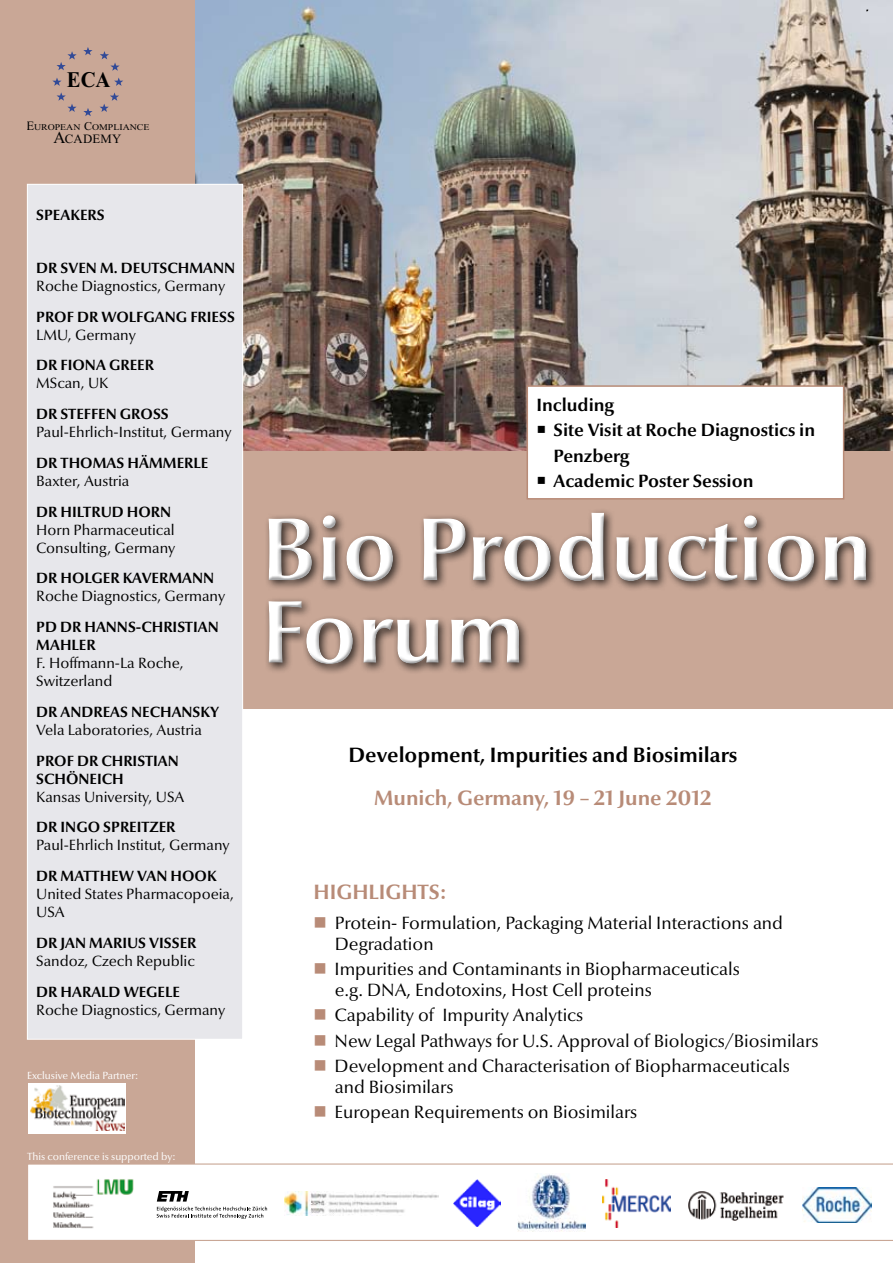
<style>
.page{position:relative;width:893px;height:1263px;background:#fff}
.page>*{position:absolute;margin:0;border:0;box-sizing:border-box;transform-origin:0 0}
.t1{font:700 90px/82.5px "Optima Nova LT";color:#fff}
.t2{font:700 22.2px "Times New Roman";color:#000;scale:.93 1}
.t3{font:700 21px "Optima Nova LT";color:#b88b77}
.t4{font:700 21px "Optima Nova LT";color:#000}
.t5{font:18px/25.2px "Optima Nova LT";color:#000}
.t6{font:700 18px/25.5px "Optima Nova LT";color:#000}
.t7{font:15px/18px "Optima Nova LT";color:#000}
.t8{font:700 15px/18px "Optima Nova LT";color:#000}
.t9{font:12.75px "Times New Roman";letter-spacing:.015em;color:#000}
.t10{font:10.5px "Optima Nova LT";color:#fff}
.t11{font:8.7px "Times New Roman";color:#000;scale:1.13 1}
.s1{font-size:12.75px}
.s2{font-size:11.85px}
.s3{font-size:16.65px}
</style>
<div class="page">
<img style="left:194px;top:0;width:699px;height:451px">
<div style="left:0;top:0;width:194px;height:1263px;background:#c9a796"></div>
<div style="left:180px;top:451px;width:713px;height:258px;background:#c9a796"></div>
<svg style="left:52px;top:78px;width:10px;height:8px"></svg>
<svg style="left:57px;top:92px;width:20px;height:20px"></svg>
<svg style="left:83px;top:108px;width:10px;height:8px"></svg>
<svg style="left:100px;top:92px;width:19px;height:20px"></svg>
<svg style="left:114px;top:77px;width:9px;height:9px"></svg>
<svg style="left:100px;top:51px;width:20px;height:20px"></svg>
<svg style="left:83px;top:47px;width:10px;height:8px"></svg>
<svg style="left:56px;top:51px;width:21px;height:19px"></svg>
<div style="left:27px;top:184px;width:216px;height:855px;background:#e7e7eb"></div>
<div style="left:27px;top:184px;width:216px;height:856px;border:1px solid #fff"></div>
<svg style="left:865px;top:8px;width:4px;height:4px"></svg>
<div style="left:263px;top:508px;width:614px;height:167px;background:#000;opacity:.75"></div>
<div style="left:264px;top:510px;width:607px;height:158px;background:#4b4b4d;opacity:.5"></div>
<svg style="left:28px;top:1163px;width:865px;height:78px"></svg>
<div style="left:527px;top:386px;width:317px;height:113px;background:#fff"></div>
<div style="left:526px;top:385px;width:318px;height:115px;border:2px solid #b88b77"></div>
<div style="left:28px;top:1083px;width:98px;height:51px;background:#fff"></div>
<img style="left:30px;top:1085px;width:94px;height:46px">
<img style="left:453px;top:1179px;width:48px;height:48px">
<img style="left:51px;top:1176px;width:85px;height:52px">
<svg style="left:157px;top:1191px;width:110px;height:28px"></svg>
<img style="left:518px;top:1173px;width:67px;height:58px">
<img style="left:602px;top:1180px;width:69px;height:48px">
<img style="left:688px;top:1189px;width:98px;height:31px">
<img style="left:803px;top:1187px;width:68px;height:35px">
<img style="left:285px;top:1191px;width:153px;height:25px">
<p class="t2" style="left:67px;top:65px;width:48px">ECA</p>
<p class="t11" style="left:26px;top:121px;width:110px"><span class="s1">E</span>UROPEAN <span class="s2">C</span>OMPLIANCE</p>
<p class="t9" style="left:54px;top:130px;width:69px"><span class="s3">A</span>CADEMY</p>
<p class="t8" style="left:36px;top:206px;width:68px">SPEAKERS</p>
<p class="t8" style="left:36px;top:259px;width:200px">DR SVEN M. DEUTSCHMANN</p>
<p class="t7" style="left:36px;top:277px;width:190px">Roche Diagnostics, Germany</p>
<p class="t8" style="left:36px;top:308px;width:192px">PROF DR WOLFGANG FRIESS</p>
<p class="t7" style="left:36px;top:326px;width:101px">LMU, Germany</p>
<p class="t8" style="left:36px;top:356px;width:119px">DR FIONA GREER</p>
<p class="t7" style="left:36px;top:375px;width:74px">MScan, UK</p>
<p class="t8" style="left:36px;top:405px;width:134px">DR STEFFEN GROSS</p>
<p class="t7" style="left:36px;top:423px;width:197px">Paul-Ehrlich-Institut, Germany</p>
<p class="t8" style="left:36px;top:454px;width:174px">DR THOMAS HÄMM ERLE</p>
<p class="t7" style="left:36px;top:472px;width:95px">Baxter, Austria</p>
<p class="t8" style="left:36px;top:503px;width:136px">DR H ILTRUD HORN</p>
<p class="t7" style="left:36px;top:521px;width:141px">Horn Pharmaceutical<br>Consulting, Germany</p>
<p class="t8" style="left:36px;top:569px;width:179px">DR HOLGER KAVERMANN</p>
<p class="t7" style="left:36px;top:588px;width:190px">Roche Diagnostics, Germany</p>
<p class="t8" style="left:36px;top:618px;width:184px">PD DR HANNS-CHRISTIAN<br>MAHLER</p>
<p class="t7" style="left:36px;top:654px;width:149px">F. Hoffmann-La Roche,<br>Switzerland</p>
<p class="t8" style="left:36px;top:703px;width:184px">DR AND REAS NECHANSKY</p>
<p class="t7" style="left:36px;top:721px;width:167px">Vela Laboratories, Austria</p>
<p class="t8" style="left:36px;top:752px;width:144px">PROF DR CHRISTIAN<br>SCHÖNEICH</p>
<p class="t7" style="left:36px;top:788px;width:150px">Kansas University, USA</p>
<p class="t8" style="left:36px;top:818px;width:141px">DR I NGO SPREITZER</p>
<p class="t7" style="left:36px;top:837px;width:195px">Paul-Ehrlich Institut, Germany</p>
<p class="t8" style="left:36px;top:867px;width:182px">DR MATTHEW VAN H OOK</p>
<p class="t7" style="left:36px;top:885px;width:199px">United States Pharmacopoeia,<br>USA</p>
<p class="t8" style="left:36px;top:934px;width:162px">DR JAN MARIUS VISSER</p>
<p class="t7" style="left:36px;top:952px;width:160px">Sandoz, Czech Republic</p>
<p class="t8" style="left:36px;top:983px;width:145px">DR HARALD WEGELE</p>
<p class="t7" style="left:36px;top:1001px;width:190px">Roche Diagnostics, Germany</p>
<p class="t10" style="left:27px;top:1069px;width:113px">Exclusive Media Partner:</p>
<p class="t10" style="left:27px;top:1150px;width:150px">This conference is supported by:</p>
<p class="t6" style="left:537px;top:392px;width:79px">INCLUDING</p>
<p class="t6" style="left:537px;top:418px;width:280px">○ SITE VISIT AT ROCHE DIAGNOSTICS IN<br>PENZBERG</p>
<p class="t6" style="left:537px;top:469px;width:218px">○ ACADEMIC POSTER SESSION</p>
<h1 class="t1" style="left:261px;top:510px;width:612px">BIO PRODUCTION<br>FORUM</h1>
<p class="t4" style="left:349px;top:743px;width:390px">DEVELOPMENT, I MPURITIES AND BIOSIMILARS</p>
<p class="t3" style="left:374px;top:785px;width:339px">MUNICH, GERMANY, 19 – 21 JUNE 2012</p>
<p class="t3" style="left:314px;top:880px;width:134px">HIGHLIGHTS:</p>
<p class="t5" style="left:335px;top:912px;width:450px;line-height:21px">Protein- Formulation, Packaging Material Interactions and<br>Degradation</p>
<p class="t5" style="left:335px;top:959px;width:407px;line-height:21px">Impurities and Contaminants in Biopharmaceuticals e.g. DNA, Endotoxins, Host Cell proteins</p>
<p class="t5" style="left:335px;top:1003px;width:485px">Capability of Impurity Analytics<br>New Legal Pathways for U.S. Approval of Biologics/Biosimilars<br>Development and Characterisation of Biopharmaceuticals</p>
<p class="t5" style="left:335px;top:1074px;width:304px">and Biosimilars<br>European Requirements on Biosimilars</p>
</div>
